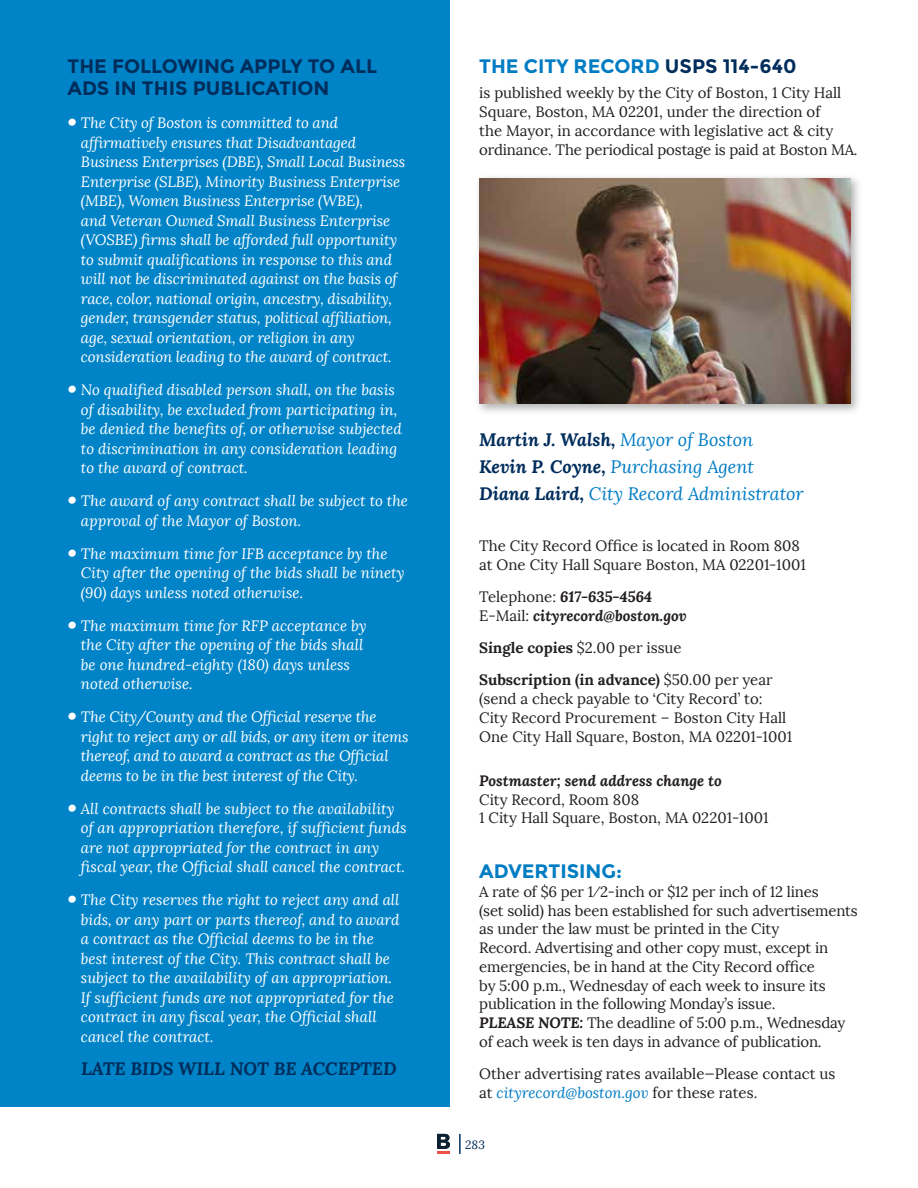
<style>
.page{position:relative;width:918px;height:1188px;background:#fff}
.page>*{position:absolute;margin:0;border:0;box-sizing:border-box;transform-origin:0 0}
.t1{font:700 19.5px/22.5px "Montserrat";color:#002d5c}
.t2{font:700 19.5px "Montserrat";color:#007cc3}
.t3{font:italic 18px/27px "Lora";color:#007cc3}
.t4{font:italic 700 18px "Lora";color:#002d5c}
.t5{font:italic 15px/19.5px "Lora";color:#fff}
.t6{font:15px/18.8px "Lora";letter-spacing:-.01em;color:#231f20}
.t7{font:italic 700 15px/18.8px "Lora";color:#231f20}
.t8{font:700 15px/32.2px "Lora";color:#231f20}
.t9{font:italic 12px "Lora";color:#002d5c}
.s1{font-size:24px}
.s2{color:#002d5c}
.s3{font-weight:700;color:#002d5c}
.s4{font-weight:400;font-style:normal}
.s5{font-weight:400}
.s6{font-weight:700;font-style:italic}
.s7{font-style:italic;color:#007cc3}
</style>
<div class="page">
<svg style="left:437px;top:1134px;width:13px;height:20px"></svg>
<hr style="left:459px;top:1134px;width:2px;height:20px;background:#002d5c">
<div style="left:0;top:0;width:449px;height:1107px;background:#0084c7"></div>
<div style="left:474px;top:173px;width:388px;height:242px;background:#231f20;opacity:.35"></div>
<img style="left:479px;top:178px;width:371px;height:226px">
<h1 class="t1" style="left:68px;top:55px;width:311px">THE FOLLOWING APPLY TO ALL<br>ADS IN THIS PUBLICATION</h1>
<p class="t5" style="left:81px;top:114px;width:326px;text-indent:-13px"><span class="s1">•</span> The City of Boston is committed to and affirmatively ensures that Disadvantaged Business Enterprises (DBE), Small Local Business Enterprise (SLBE), Minority Business Enterprise (MBE), Women Business Enterprise (WBE),<br>and Veteran Owned Small Business Enterprise (VOSBE) firms shall be afforded full opportunity to submit qualifications in response to this and will not be discriminated against on the basis of race, color, national origin, ancestry, disability, gender, transgender status, political affiliation, age, sexual orientation, or religion in any consideration leading to the award of contract.</p>
<p class="t5" style="left:81px;top:381px;width:322px;text-indent:-13px"><span class="s1">•</span> No qualified disabled person shall, on the basis of disability, be excluded from participating in, be denied the benefits of, or otherwise subjected to discrimination in any consideration leading to the award of contract.</p>
<p class="t5" style="left:81px;top:492px;width:329px;text-indent:-13px"><span class="s1">•</span> The award of any contract shall be subject to the approval of the Mayor of Boston.</p>
<p class="t5" style="left:81px;top:544px;width:325px;text-indent:-13px"><span class="s1">•</span> The maximum time for IFB acceptance by the<br>City after the opening of the bids shall be ninety (90) days unless noted otherwise.</p>
<p class="t5" style="left:81px;top:616px;width:287px;text-indent:-13px"><span class="s1">•</span> The maximum time for RFP acceptance by the City after the opening of the bids shall be one hundred-eighty (180) days unless noted otherwise.</p>
<p class="t5" style="left:81px;top:708px;width:329px;text-indent:-13px"><span class="s1">•</span> The City/County and the Official reserve the right to reject any or all bids, or any item or items thereof, and to award a contract as the Official deems to be in the best interest of the City.</p>
<p class="t5" style="left:81px;top:799px;width:327px;text-indent:-13px"><span class="s1">•</span> All contracts shall be subject to the availability of an appropriation therefore, if sufficient funds are not appropriated for the contract in any fiscal year, the Official shall cancel the contract.</p>
<p class="t5" style="left:81px;top:891px;width:320px;text-indent:-13px"><span class="s1">•</span> The City reserves the right to reject any and all bids, or any part or parts thereof, and to award a contract as the Official deems to be in the best interest of the City. This contract shall be subject to the availability of an appropriation.<br>If sufficient funds are not appropriated for the contract in any fiscal year, the Official shall cancel the contract.</p>
<p class="t4" style="left:81px;top:1056px;width:317px">LATE BIDS WILL NOT BE ACCEPTED</p>
<h1 class="t2" style="left:479px;top:54px;width:319px">THE CITY RECORD <span class="s2">USPS 114-640</span></h1>
<p class="t6" style="left:479px;top:84px;width:380px">is published weekly by the City of Boston, 1 City Hall Square, Boston, MA 02201, under the direction of<br>the Mayor, in accordance with legislative act &amp; city ordinance. The periodical postage is paid at Boston MA.</p>
<p class="t3" style="left:479px;top:427px;width:326px"><span class="s3">Martin J. Walsh,</span> Mayor of Boston<br><span class="s3">Kevin P. Coyne,</span> Purchasing Agent<br><span class="s3">Diana Laird,</span> City Record Administrator</p>
<p class="t6" style="left:479px;top:537px;width:328px">The City Record Office is located in Room 808 at One City Hall Square Boston, MA 02201-1001</p>
<p class="t7" style="left:479px;top:587px;width:209px"><span class="s4">Telephone:</span> 617-635-4564<br><span class="s4">E-Mail:</span> cityrecord@boston.gov</p>
<p class="t8" style="left:479px;top:632px;width:295px">Single copies <span class="s5">$2.00 per issue<br></span>Subscription (in advance) <span class="s5">$50.00 per year</span></p>
<p class="t6" style="left:479px;top:690px;width:314px">(send a check payable to ‘City Record’ to:<br>City Record Procurement – Boston City Hall<br>One City Hall Square, Boston, MA 02201-1001</p>
<p class="t7" style="left:479px;top:771px;width:244px">Postmaster; send address change to</p>
<p class="t6" style="left:479px;top:790px;width:291px">City Record, Room 808<br>1 City Hall Square, Boston, MA 02201-1001</p>
<h1 class="t2" style="left:479px;top:860px;width:144px">ADVERTISING:</h1>
<p class="t6" style="left:479px;top:882px;width:380px">A rate of $6 per 1⁄2-inch or $12 per inch of 12 lines<br>(set solid) has been established for such advertisements as under the law must be printed in the City<br>Record. Advertising and other copy must, except in emergencies, be in hand at the City Record office<br>by 5:00 p.m., Wednesday of each week to insure its publication in the following Monday’s issue.<br><span class="s6">PLEASE NOTE:</span> The deadline of 5:00 p.m., Wednesday of each week is ten days in advance of publication.</p>
<p class="t6" style="left:479px;top:1065px;width:358px">Other advertising rates available—Please contact us at <span class="s7">cityrecord@boston.gov</span> for these rates.</p>
<p class="t9" style="left:465px;top:1137px;width:21px">283</p>
</div>
